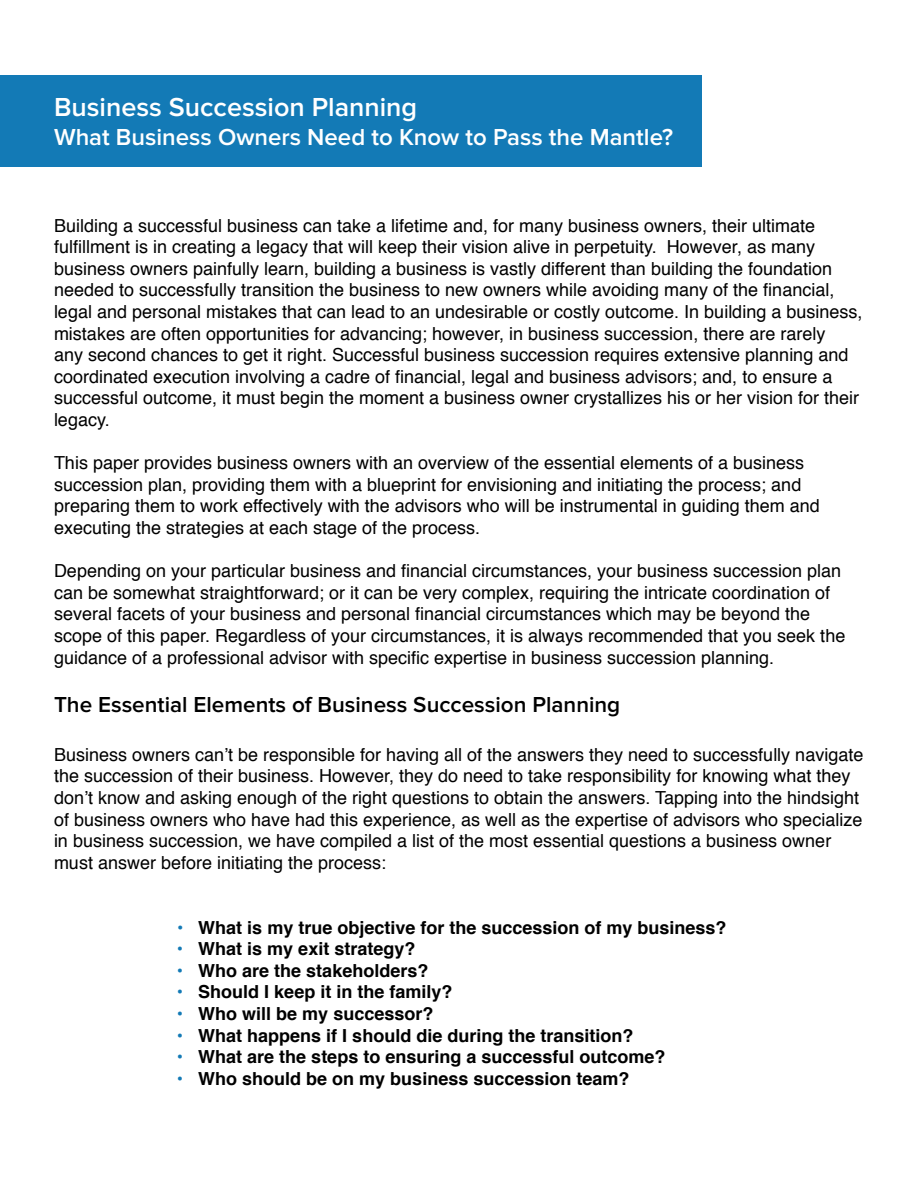
<style>
.page{position:relative;width:918px;height:1188px;background:#fff}
.page>*{position:absolute;margin:0;border:0;box-sizing:border-box;transform-origin:0 0}
.t1{font:600 27px "Proxima Nova";color:#fff}
.t2{font:600 24px "Proxima Nova";color:#fff}
.t3{font:600 22.5px "Proxima Nova";color:#000}
.t4{font:18px/21.6px "Helvetica";color:#000}
.t5{font:700 18px "Helvetica";color:#000}
.s1{color:#137ab6}
</style>
<div class="page">
<div style="left:1px;top:76px;width:701px;height:91px;background:#137ab6"></div>
<h1 class="t1" style="left:54px;top:92px;width:365px">Business Succession Planning</h1>
<h2 class="t2" style="left:54px;top:123px;width:621px">What Business Owners Need to Know to Pass the Mantle?</h2>
<p class="t4" style="left:54px;top:215px;width:810px">Building a successful business can take a lifetime and, for many business owners, their ultimate fulfillment is in creating a legacy that will keep their vision alive in perpetuity. However, as many business owners painfully learn, building a business is vastly different than building the foundation needed to successfully transition the business to new owners while avoiding many of the financial, legal and personal mistakes that can lead to an undesirable or costly outcome. In building a business, mistakes are often opportunities for advancing; however, in business succession, there are rarely<br>any second chances to get it right. Successful business succession requires extensive planning and coordinated execution involving a cadre of financial, legal and business advisors; and, to ensure a successful outcome, it must begin the moment a business owner crystallizes his or her vision for their legacy.</p>
<p class="t4" style="left:54px;top:453px;width:767px">This paper provides business owners with an overview of the essential elements of a business succession plan, providing them with a blueprint for envisioning and initiating the process; and preparing them to work effectively with the advisors who will be instrumental in guiding them and executing the strategies at each stage of the process.</p>
<p class="t4" style="left:54px;top:561px;width:793px">Depending on your particular business and financial circumstances, your business succession plan can be somewhat straightforward; or it can be very complex, requiring the intricate coordination of several facets of your business and personal financial circumstances which may be beyond the scope of this paper. Regardless of your circumstances, it is always recommended that you seek the guidance of a professional advisor with specific expertise in business succession planning.</p>
<p class="t3" style="left:54px;top:692px;width:568px">The Essential Elements of Business Succession Planning</p>
<p class="t4" style="left:54px;top:744px;width:811px">Business owners can’t be responsible for having all of the answers they need to successfully navigate the succession of their business. However, they do need to take responsibility for knowing what they don’t know and asking enough of the right questions to obtain the answers. Tapping into the hindsight of business owners who have had this experience, as well as the expertise of advisors who specialize in business succession, we have compiled a list of the most essential questions a business owner must answer before initiating the process:</p>
<p class="t5" style="left:177px;top:913px;width:551px"><span class="s1">•</span> What is my true objective for the succession of my business?</p>
<p class="t5" style="left:177px;top:934px;width:240px"><span class="s1">•</span> What is my exit strategy?</p>
<p class="t5" style="left:177px;top:956px;width:253px"><span class="s1">•</span> Who are the stakeholders?</p>
<p class="t5" style="left:177px;top:978px;width:277px"><span class="s1">•</span> Should I keep it in the family?</p>
<p class="t5" style="left:177px;top:999px;width:258px"><span class="s1">•</span> Who will be my successor?</p>
<p class="t5" style="left:177px;top:1021px;width:458px"><span class="s1">•</span> What happens if I should die during the transition?</p>
<p class="t5" style="left:177px;top:1042px;width:490px"><span class="s1">•</span> What are the steps to ensuring a successful outcome?</p>
<p class="t5" style="left:177px;top:1064px;width:454px"><span class="s1">•</span> Who should be on my business succession team?</p>
</div>
